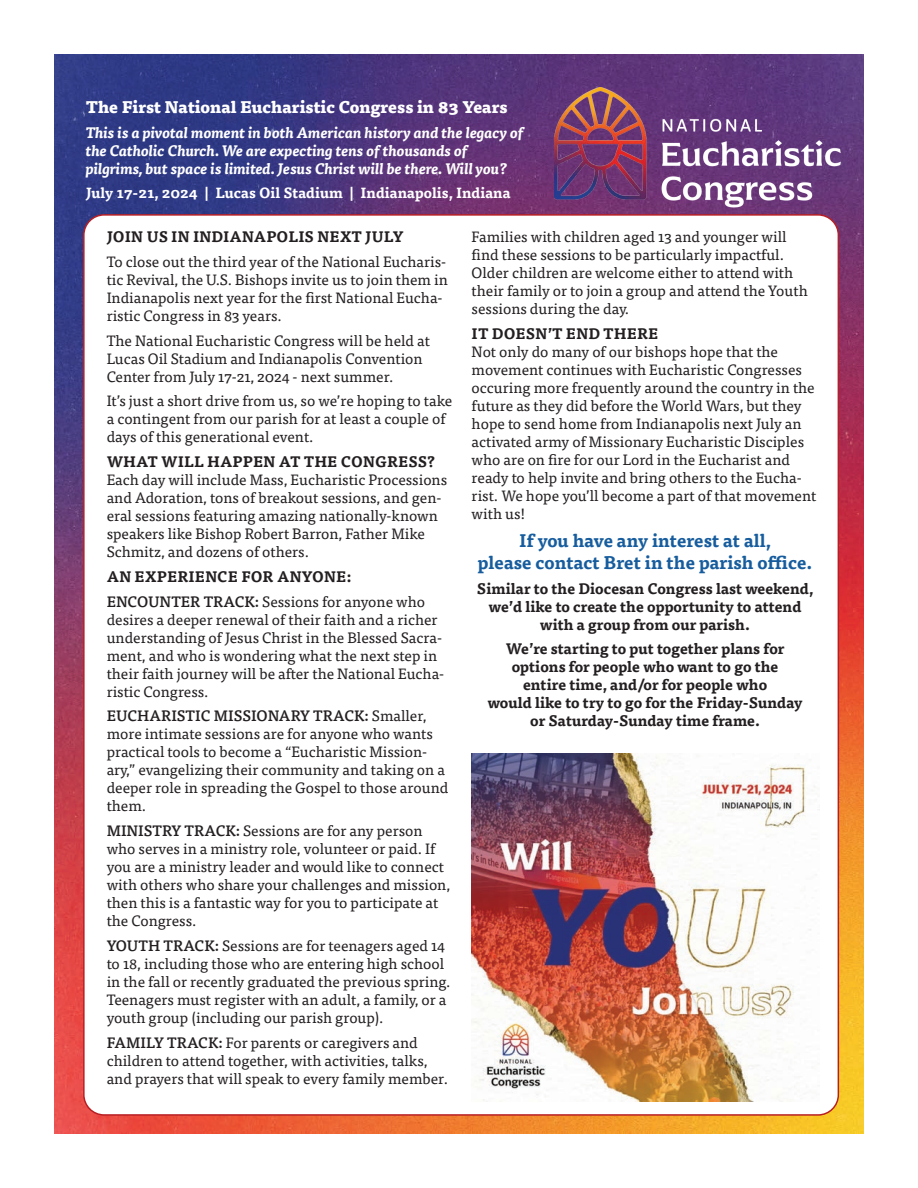
<style>
.page{position:relative;width:918px;height:1188px;background:#fff}
.page>*{position:absolute;margin:0;border:0;box-sizing:border-box;transform-origin:0 0}
.t1{font:700 18px/21.6px "Tisa Pro";color:#175d9e;text-align:center}
.t2{font:800 16.5px "Tisa Pro";color:#fff}
.t3{font:15px/18px "Tisa Pro";color:#231f20}
.t4{font:700 15px/18px "Tisa Pro";color:#231f20;text-align:center}
.t5{font:italic 700 15px/18px "Tisa Pro";color:#fff}
.t6{font:700 14.55px "Tisa Pro";color:#fff}
.s1{font-weight:700}
.s2{font-weight:500}
.s3{font-weight:400}
</style>
<div class="page">
<img style="left:54px;top:54px;width:810px;height:1080px">
<img style="left:555px;top:87px;width:287px;height:121px">
<div style="left:84px;top:215px;width:754px;height:900px;background:#fff;border-radius:20px"></div>
<img style="left:472px;top:754px;width:347px;height:347px">
<p class="t2" style="left:86px;top:94px;width:423px">The First National Eucharistic Congress in 83 Years</p>
<p class="t5" style="left:86px;top:123px;width:439px">This is a pivotal moment in both American history and the legacy of the Catholic Church. We are expecting tens of thousands of pilgrims, but space is limited. Jesus Christ will be there. Will you?</p>
<p class="t6" style="left:86px;top:181px;width:426px">July 17-21, 2024 | Lucas Oil Stadium | Indianapolis, Indiana</p>
<p class="t3" style="left:107px;top:224px;width:341px;line-height:24.8px"><span class="s1">JOIN US IN INDIANAPOLIS NEXT JULY<br></span>To close out the third year of the National Eucharis-</p>
<p class="t3" style="left:107px;top:270px;width:343px">tic Revival, the U.S. Bishops invite us to join them in<br>Indianapolis next year for the first National Eucha&shy;ristic Congress in 83 years.</p>
<p class="t3" style="left:107px;top:330px;width:325px">The National Eucharistic Congress will be held at<br>Lucas Oil Stadium and Indianapolis Convention<br>Center from July 17-21, 2024 - next summer.</p>
<p class="t3" style="left:107px;top:391px;width:347px">It’s just a short drive from us, so we’re hoping to take a contingent from our parish for at least a couple of days of this generational event.</p>
<p class="t3" style="left:107px;top:452px;width:342px"><span class="s1">WHAT WILL HAPPEN AT THE CONGRESS?<br></span>Each day will include Mass, Eucharistic Processions and Adoration, tons of breakout sessions, and gen&shy;eral sessions featuring amazing nationally-known speakers like Bishop Robert Barron, Father Mike Schmitz, and dozens of others.</p>
<p class="t4" style="left:107px;top:563px;width:320px;line-height:24.8px;text-align:left">AN EXPERIENCE FOR ANYONE:<br><span class="s2">ENCOUNTER TRACK:</span> <span class="s3">Sessions for anyone who</span></p>
<p class="t3" style="left:107px;top:609px;width:339px">desires a deeper renewal of their faith and a richer understanding of Jesus Christ in the Blessed Sacra&shy;ment, and who is wondering what the next step in their faith journey will be after the National Eucha&shy;ristic Congress.</p>
<p class="t3" style="left:107px;top:706px;width:343px"><span class="s2">EUCHARISTIC MISSIONARY TRACK:</span> Smaller, more intimate sessions are for anyone who wants practical tools to become a “Eucharistic Mission&shy;ary,” evangelizing their community and taking on a deeper role in spreading the Gospel to those around them.</p>
<p class="t3" style="left:107px;top:821px;width:345px"><span class="s2">MINISTRY TRACK:</span> Sessions are for any person who serves in a ministry role, volunteer or paid. If you are a ministry leader and would like to connect with others who share your challenges and mission, then this is a fantastic way for you to participate at the Congress.</p>
<p class="t3" style="left:107px;top:936px;width:345px"><span class="s2">YOUTH TRACK:</span> Sessions are for teenagers aged 14 to 18, including those who are entering high school in the fall or recently graduated the previous spring.<br>Teenagers must register with an adult, a family, or a youth group (including our parish group).</p>
<p class="t3" style="left:107px;top:1032px;width:343px"><span class="s2">FAMILY TRACK:</span> For parents or caregivers and children to attend together, with activities, talks, and prayers that will speak to every family member.</p>
<p class="t3" style="left:472px;top:227px;width:338px">Families with children aged 13 and younger will find these sessions to be particularly impactful.<br>Older children are welcome either to attend with their family or to join a group and attend the Youth sessions during the day.</p>
<p class="t3" style="left:472px;top:324px;width:346px"><span class="s1">IT DOESN’T END THERE<br></span>Not only do many of our bishops hope that the movement continues with Eucharistic Congresses occuring more frequently around the country in the future as they did before the World Wars, but they hope to send home from Indianapolis next July an activated army of Missionary Eucharistic Disciples who are on fire for our Lord in the Eucharist and ready to help invite and bring others to the Eucha&shy;rist. We hope you’ll become a part of that movement with us!</p>
<p class="t1" style="left:478px;top:529px;width:336px">If you have any interest at all,<br>please contact Bret in the parish office.</p>
<p class="t4" style="left:477px;top:578px;width:338px">Similar to the Diocesan Congress last weekend, we’d like to create the opportunity to attend with a group from our parish.</p>
<p class="t4" style="left:488px;top:639px;width:316px">We’re starting to put together plans for options for people who want to go the<br>entire time, and/or for people who<br>would like to try to go for the Friday-Sunday or Saturday-Sunday time frame.</p>
</div>
